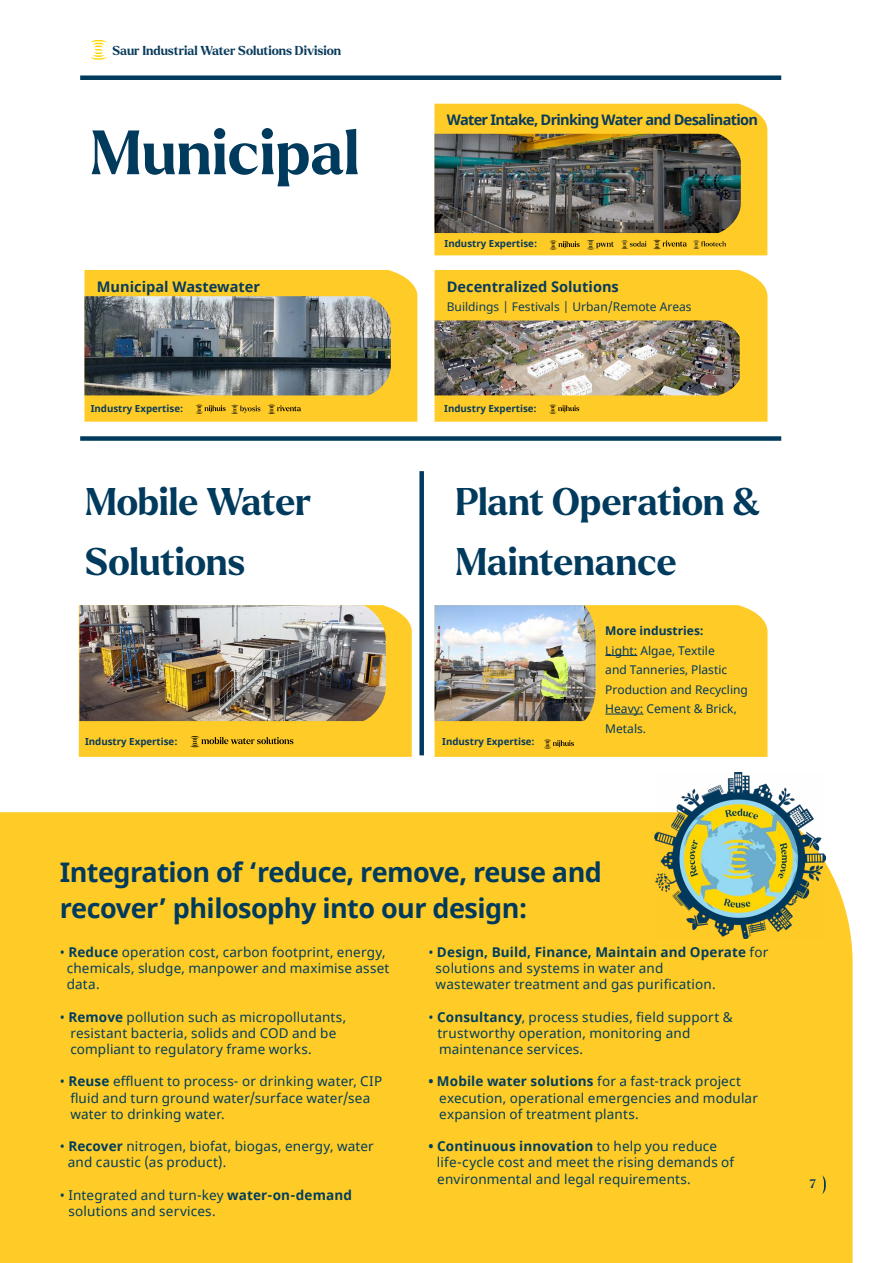
<style>
.page{position:relative;width:893px;height:1263px;background:#fff}
.page>*{position:absolute;margin:0;border:0;box-sizing:border-box;transform-origin:0 0}
.t1{font:700 60.75px "Larken";color:#003a5d}
.t2{font:700 37.5px/60px "Larken";letter-spacing:-.005em;color:#003a5d}
.t3{font:700 27px/36px "Noto Sans";letter-spacing:-.02em;color:#003a5d}
.t4{font:700 14.55px "Noto Sans";letter-spacing:-.01em;color:#093b5c}
.t5{font:700 14.55px "Noto Sans";letter-spacing:-.05em;color:#093b5c}
.t6{font:13.5px/16.2px "Noto Sans";letter-spacing:.015em;color:#003e5d}
.t7{font:700 12.6px "Larken";color:#093b5c}
.t8{font:12px/19.5px "Noto Sans";color:#003a5d}
.t9{font:12px "Noto Sans";color:#093b5c}
.t10{font:700 12px "Noto Sans";color:#003a5d}
.t11{font:500 12px "Larken";color:#003a5d}
.t12{font:700 9.75px "Noto Sans";color:#093b5c}
.s1{font-weight:700}
</style>
<div class="page">
<div style="left:0;top:812px;width:853px;height:451px;background:#ffcb27"></div>
<div style="left:434px;top:104px;width:333px;height:151px;background:#ffcb27"></div>
<img style="left:434px;top:134px;width:307px;height:99px">
<svg style="left:549px;top:241px;width:31px;height:8px"></svg>
<div style="left:435px;top:270px;width:332px;height:152px;background:#ffcb27"></div>
<img style="left:435px;top:320px;width:305px;height:75px">
<div style="left:84px;top:270px;width:333px;height:152px;background:#ffcb27"></div>
<img style="left:84px;top:296px;width:307px;height:99px">
<svg style="left:268px;top:405px;width:33px;height:9px"></svg>
<div style="left:79px;top:606px;width:333px;height:151px;background:#ffcb27"></div>
<div style="left:435px;top:605px;width:332px;height:152px;background:#ffcb27"></div>
<svg style="left:549px;top:405px;width:30px;height:9px"></svg>
<img style="left:79px;top:605px;width:307px;height:116px">
<img style="left:435px;top:605px;width:161px;height:116px">
<svg style="left:547px;top:696px;width:30px;height:9px"></svg>
<svg style="left:822px;top:1175px;width:4px;height:19px"></svg>
<svg style="left:90px;top:40px;width:17px;height:20px"></svg>
<svg style="left:544px;top:740px;width:30px;height:8px"></svg>
<svg style="left:653px;top:240px;width:34px;height:9px"></svg>
<svg style="left:587px;top:240px;width:27px;height:9px"></svg>
<svg style="left:621px;top:240px;width:25px;height:9px"></svg>
<svg style="left:195px;top:405px;width:65px;height:9px"></svg>
<div style="left:80px;top:436px;width:701px;height:5px;background:#003a5d"></div>
<div style="left:419px;top:471px;width:5px;height:284px;background:#003a5d"></div>
<svg style="left:693px;top:241px;width:33px;height:8px"></svg>
<div style="left:80px;top:75px;width:701px;height:5px;background:#003a5d"></div>
<svg style="left:190px;top:736px;width:103px;height:11px"></svg>
<img style="left:655px;top:772px;width:171px;height:167px">
<hr style="left:605px;top:655px;width:32px;height:1px;background:#003a5d">
<hr style="left:605px;top:714px;width:38px;height:1px;background:#003a5d">
<p class="t7" style="left:113px;top:42px;width:230px">Saur Industrial Water Solutions Division</p>
<h1 class="t1" style="left:90px;top:113px;width:271px">Municipal</h1>
<p class="t4" style="left:97px;top:276px;width:165px">Municipal Wastewater</p>
<p class="t12" style="left:91px;top:401px;width:94px">Industry Expertise:</p>
<p class="t5" style="left:447px;top:109px;width:313px">Water Intake, Drinking Water and Desalination</p>
<p class="t12" style="left:445px;top:236px;width:94px">Industry Expertise:</p>
<p class="t4" style="left:447px;top:276px;width:174px">Decentralized Solutions</p>
<p class="t9" style="left:447px;top:298px;width:246px">Buildings | Festivals | Urban/Remote Areas</p>
<p class="t12" style="left:444px;top:401px;width:94px">Industry Expertise:</p>
<h2 class="t2" style="left:85px;top:472px;width:228px">Mobile Water<br>Solutions</h2>
<h2 class="t2" style="left:455px;top:472px;width:306px">Plant Operation &amp;<br>Maintenance</h2>
<p class="t12" style="left:85px;top:734px;width:94px">Industry Expertise:</p>
<p class="t12" style="left:442px;top:734px;width:94px">Industry Expertise:</p>
<p class="t10" style="left:605px;top:622px;width:100px">More industries:</p>
<p class="t8" style="left:605px;top:641px;width:144px">Light: Algae, Textile<br>and Tanneries, Plastic<br>Production and Recycling<br>Heavy: Cement &amp; Brick,<br>Metals.</p>
<h3 class="t3" style="left:60px;top:855px;width:544px">Integration of ‘reduce, remove, reuse and recover’ philosophy into our design:</h3>
<p class="t6" style="left:67px;top:944px;width:324px;text-indent:-7px">• <span class="s1">Reduce</span> operation cost, carbon footprint, energy, chemicals, sludge, manpower and maximise asset data.</p>
<p class="t6" style="left:70px;top:1009px;width:277px;text-indent:-11px">• <span class="s1">Remove</span> pollution such as micropollutants, resistant bacteria, solids and COD and be compliant to regulatory frame works.</p>
<p class="t6" style="left:70px;top:1074px;width:313px;text-indent:-11px">• <span class="s1">Reuse</span> effluent to process- or drinking water, CIP fluid and turn ground water/surface water/sea water to drinking water.</p>
<p class="t6" style="left:68px;top:1139px;width:307px;text-indent:-8px">• <span class="s1">Recover</span> nitrogen, biofat, biogas, energy, water and caustic (as product).</p>
<p class="t6" style="left:68px;top:1187px;width:285px;text-indent:-9px">• Integrated and turn-key <span class="s1">water-on-demand </span>solutions and services.</p>
<p class="t6" style="left:436px;top:944px;width:334px;text-indent:-7px">• <span class="s1">Design, Build, Finance, Maintain and Operate</span> for solutions and systems in water and<br>wastewater treatment and gas purification.</p>
<p class="t6" style="left:438px;top:1009px;width:297px;text-indent:-9px">• <span class="s1">Consultancy</span>, process studies, field support &amp; trustworthy operation, monitoring and maintenance services.</p>
<p class="t6" style="left:439px;top:1074px;width:320px;text-indent:-11px"><span class="s1">• Mobile water solutions</span> for a fast-track project execution, operational emergencies and modular expansion of treatment plants.</p>
<p class="t6" style="left:437px;top:1139px;width:299px;text-indent:-8px"><span class="s1">• Continuous innovation</span> to help you reduce life-cycle cost and meet the rising demands of environmental and legal requirements.</p>
<p class="t11" style="left:810px;top:1176px;width:8px">7</p>
</div>
